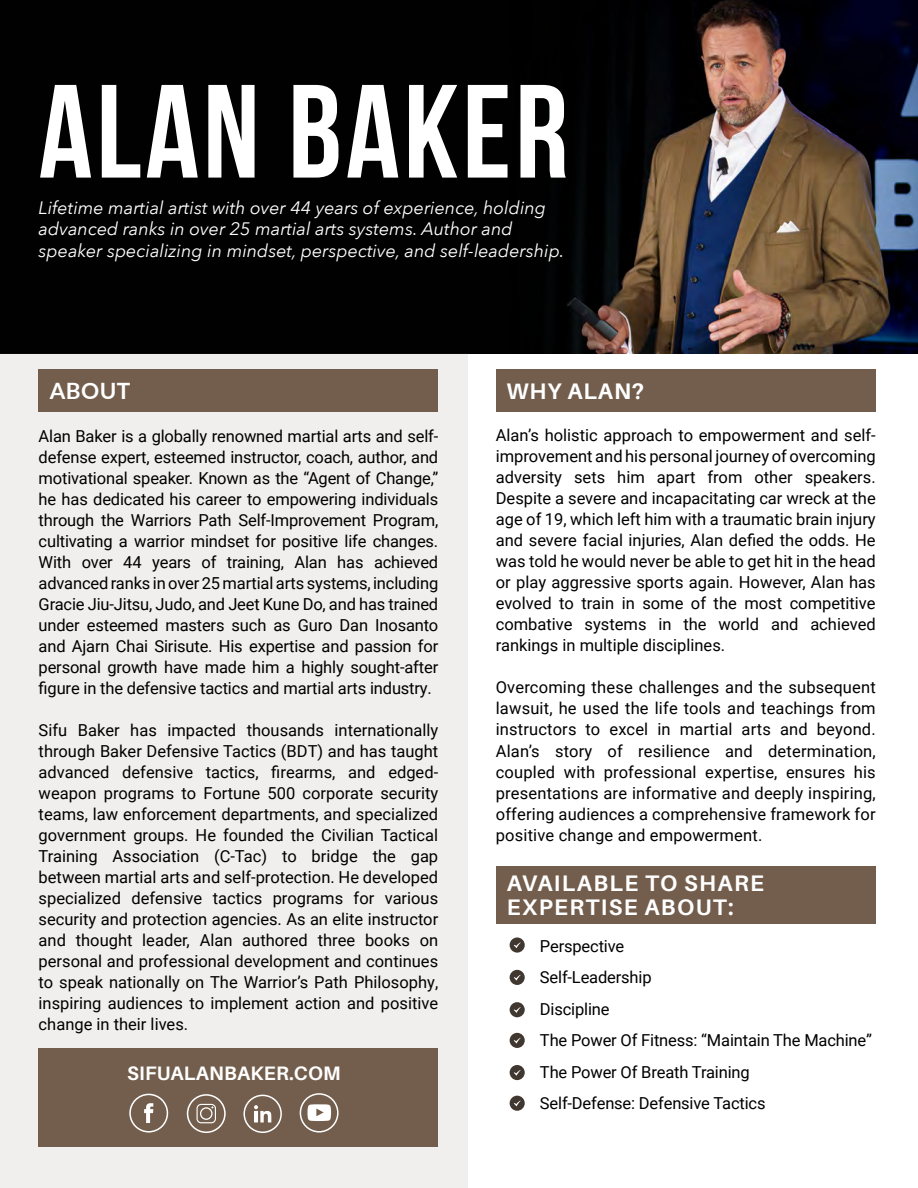
<style>
.page{position:relative;width:918px;height:1188px;background:#fff}
.page>*{position:absolute;margin:0;border:0;box-sizing:border-box;transform-origin:0 0}
.t1{font:132.45px "Bebas Neue";letter-spacing:.03em;color:#fff}
.t2{font:700 22.5px/24px "Aileron";letter-spacing:.06em;color:#fff}
.t3{font:700 22.5px "Lato";letter-spacing:.02em;color:#fff}
.t4{font:700 19.5px "Aileron";letter-spacing:.01em;color:#fff}
.t5{font:italic 18px/21.6px "Avenir Next";color:#fff}
.t6{font:16.5px/21px "Roboto";letter-spacing:-.01em;color:#000;text-align:justify}
</style>
<div class="page">
<div style="left:0;top:0;width:918px;height:353px;background:#010101"></div>
<img style="left:567px;top:0;width:351px;height:353px">
<div style="left:0;top:353px;width:468px;height:835px;background:#f1efed"></div>
<div style="left:496px;top:369px;width:380px;height:43px;background:#735e4d"></div>
<div style="left:39px;top:1048px;width:399px;height:99px;background:#735e4d"></div>
<div style="left:39px;top:369px;width:399px;height:43px;background:#735e4d"></div>
<svg style="left:243px;top:1095px;width:39px;height:38px"></svg>
<svg style="left:129px;top:1094px;width:39px;height:39px"></svg>
<svg style="left:187px;top:1094px;width:39px;height:39px"></svg>
<svg style="left:307px;top:1104px;width:24px;height:17px"></svg>
<div style="left:300px;top:1093px;width:39px;height:40px;border:2px solid #fff;border-radius:50%"></div>
<div style="left:496px;top:866px;width:380px;height:58px;background:#735e4d"></div>
<div style="left:510px;top:937px;width:15px;height:16px;background:#403730;border-radius:50%"></div>
<svg style="left:514px;top:942px;width:7px;height:6px"></svg>
<div style="left:510px;top:970px;width:15px;height:15px;background:#403730;border-radius:50%"></div>
<svg style="left:514px;top:975px;width:7px;height:6px"></svg>
<div style="left:510px;top:1002px;width:15px;height:15px;background:#403730;border-radius:50%"></div>
<svg style="left:514px;top:1007px;width:7px;height:6px"></svg>
<div style="left:510px;top:1065px;width:15px;height:15px;background:#403730;border-radius:50%"></div>
<svg style="left:514px;top:1070px;width:7px;height:6px"></svg>
<div style="left:510px;top:1033px;width:15px;height:15px;background:#403730;border-radius:50%"></div>
<svg style="left:514px;top:1038px;width:7px;height:6px"></svg>
<div style="left:510px;top:1096px;width:15px;height:15px;background:#403730;border-radius:50%"></div>
<svg style="left:514px;top:1101px;width:7px;height:5px"></svg>
<h1 class="t1" style="left:39px;top:59px;width:531px">ALAN BAKER</h1>
<p class="t5" style="left:39px;top:196px;width:527px">Lifetime martial artist with over 44 years of experience, holding advanced ranks in over 25 martial arts systems. Author and speaker specializing in mindset, perspective, and self-leadership.</p>
<h2 class="t3" style="left:50px;top:374px;width:82px">ABOUT</h2>
<h2 class="t2" style="left:506px;top:379px;width:139px">WHY ALAN?</h2>
<p class="t6" style="left:39px;top:425px;width:401px">Alan Baker is a globally renowned martial arts and self&shy;defense expert, esteemed instructor, coach, author, and motivational speaker. Known as the “Agent of Change,” he has dedicated his career to empowering individuals through the Warriors Path Self-Improvement Program, cultivating a warrior mindset for positive life changes.<br>With over 44 years of training, Alan has achieved advanced ranks in over 25 martial arts systems, including Gracie Jiu-Jitsu, Judo, and Jeet Kune Do, and has trained under esteemed masters such as Guro Dan Inosanto and Ajarn Chai Sirisute. His expertise and passion for personal growth have made him a highly sought-after figure in the defensive tactics and martial arts industry.</p>
<p class="t6" style="left:39px;top:719px;width:401px">Sifu Baker has impacted thousands internationally through Baker Defensive Tactics (BDT) and has taught advanced defensive tactics, firearms, and edged&shy;weapon programs to Fortune 500 corporate security teams, law enforcement departments, and specialized government groups. He founded the Civilian Tactical Training Association (C-Tac) to bridge the gap between martial arts and self-protection. He developed specialized defensive tactics programs for various security and protection agencies. As an elite instructor and thought leader, Alan authored three books on personal and professional development and continues to speak nationally on The Warrior’s Path Philosophy, inspiring audiences to implement action and positive change in their lives.</p>
<p class="t4" style="left:127px;top:1062px;width:215px">SIFUALANBAKER.COM</p>
<p class="t6" style="left:496px;top:424px;width:381px">Alan’s holistic approach to empowerment and self&shy;improvement and his personal journey of overcoming adversity sets him apart from other speakers.<br>Despite a severe and incapacitating car wreck at the age of 19, which left him with a traumatic brain injury and severe facial injuries, Alan defied the odds. He was told he would never be able to get hit in the head or play aggressive sports again. However, Alan has evolved to train in some of the most competitive combative systems in the world and achieved rankings in multiple disciplines.</p>
<p class="t6" style="left:496px;top:677px;width:381px">Overcoming these challenges and the subsequent lawsuit, he used the life tools and teachings from instructors to excel in martial arts and beyond.<br>Alan’s story of resilience and determination, coupled with professional expertise, ensures his presentations are informative and deeply inspiring, offering audiences a comprehensive framework for positive change and empowerment.</p>
<h2 class="t2" style="left:507px;top:871px;width:258px">AVAILABLE TO SHARE<br>EXPERTISE ABOUT:</h2>
<p class="t6" style="left:513px;top:935px;width:113px">• Perspective</p>
<p class="t6" style="left:513px;top:966px;width:140px">• Self-Leadership</p>
<p class="t6" style="left:513px;top:998px;width:98px">• Discipline</p>
<p class="t6" style="left:513px;top:1029px;width:360px">• The Power Of Fitness: “Maintain The Machine”</p>
<p class="t6" style="left:513px;top:1061px;width:238px">• The Power Of Breath Training</p>
<p class="t6" style="left:513px;top:1092px;width:254px">• Self-Defense: Defensive Tactics</p>
</div>
